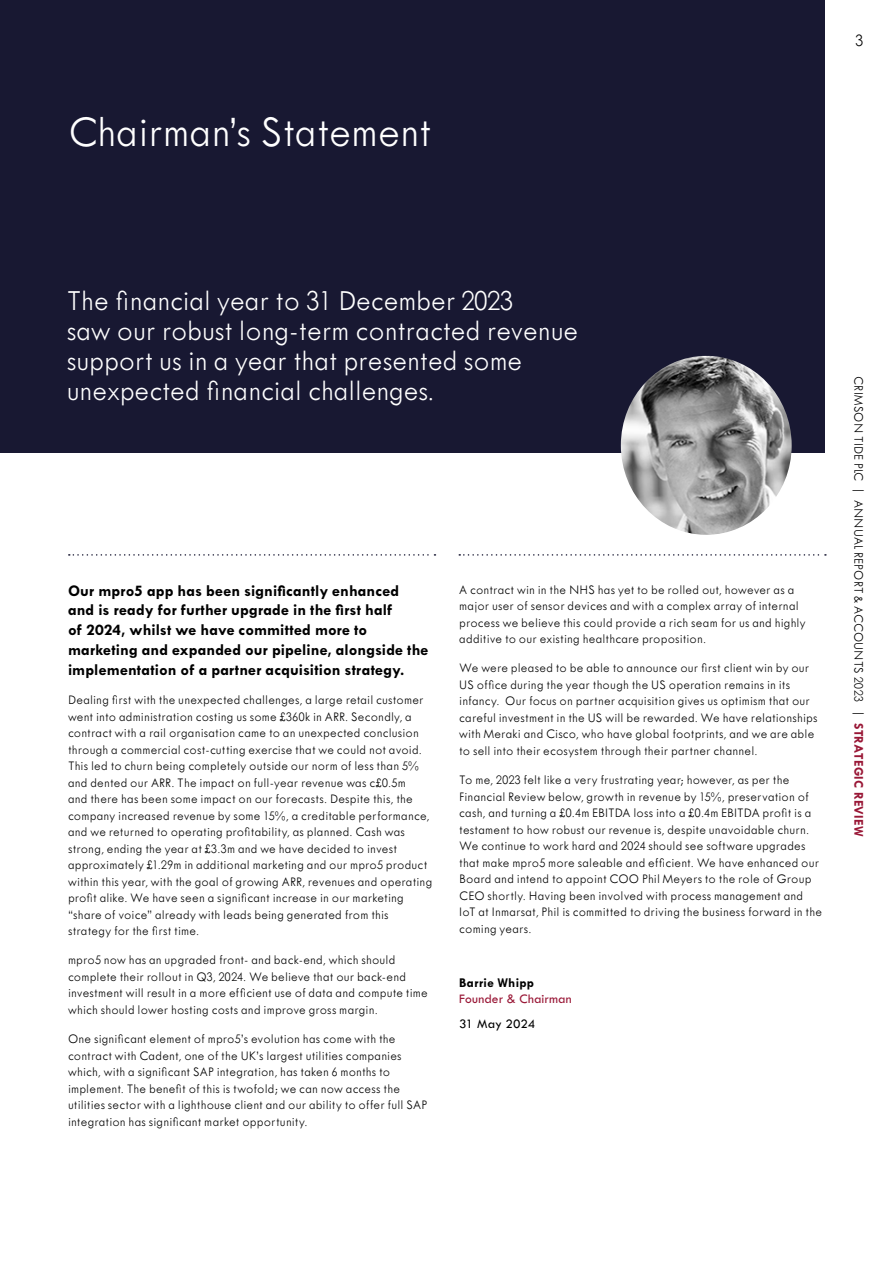
<style>
.page{position:relative;width:893px;height:1263px;background:#fff}
.page>*{position:absolute;margin:0;border:0;box-sizing:border-box;transform-origin:0 0}
.t1{font:300 45px "Tw Cen MT Std";color:#fff}
.t2{font:300 30px/30px "Tw Cen MT Std";color:#fff}
.t3{font:300 18px "Tw Cen MT Std";color:#000}
.t4{font:700 16.5px/19.8px "Tw Cen MT Std";letter-spacing:.005em;color:#000}
.t5{font:300 13.5px/16.5px "Tw Cen MT Std";letter-spacing:.015em;color:#000}
.t6{font:13.5px "Tw Cen MT Std";letter-spacing:.01em;color:#991736}
.t7{font:700 13.5px "Tw Cen MT Std";letter-spacing:.025em;color:#000}
.t8{font:13.5px "Tw Cen MT Std";letter-spacing:-.005em;color:#000}
.s1{font-weight:700;color:#991736}
</style>
<div class="page">
<div style="left:0;top:0;width:825px;height:453px;background:#181832"></div>
<svg style="left:459px;top:554px;width:367px;height:2px"></svg>
<svg style="left:69px;top:554px;width:366px;height:2px"></svg>
<img style="left:621px;top:356px;width:171px;height:179px">
<h1 class="t1" style="left:68px;top:107px;width:365px">Chairman’s Statement</h1>
<h3 class="t3" style="left:855px;top:30px;width:9px">3</h3>
<h2 class="t2" style="left:67px;top:285px;width:513px">The financial year to 31 December 2023<br>saw our robust long-term contracted revenue support us in a year that presented some unexpected financial challenges.</h2>
<p class="t4" style="left:68px;top:580px;width:362px">Our mpro5 app has been significantly enhanced and is ready for further upgrade in the first half<br>of 2024, whilst we have committed more to marketing and expanded our pipeline, alongside the implementation of a partner acquisition strategy.</p>
<p class="t5" style="left:68px;top:691px;width:366px">Dealing first with the unexpected challenges, a large retail customer went into administration costing us some £360k in ARR. Secondly, a contract with a rail organisation came to an unexpected conclusion through a commercial cost-cutting exercise that we could not avoid.<br>This led to churn being completely outside our norm of less than 5% and dented our ARR. The impact on full-year revenue was c£0.5m<br>and there has been some impact on our forecasts. Despite this, the company increased revenue by some 15%, a creditable performance, and we returned to operating profitability, as planned. Cash was strong, ending the year at £3.3m and we have decided to invest approximately £1.29m in additional marketing and our mpro5 product within this year, with the goal of growing ARR, revenues and operating profit alike. We have seen a significant increase in our marketing “share of voice” already with leads being generated from this strategy for the first time.</p>
<p class="t5" style="left:68px;top:952px;width:361px">mpro5 now has an upgraded front- and back-end, which should complete their rollout in Q3, 2024. We believe that our back-end investment will result in a more efficient use of data and compute time which should lower hosting costs and improve gross margin.</p>
<p class="t5" style="left:68px;top:1030px;width:361px">One significant element of mpro5’s evolution has come with the contract with Cadent, one of the UK’s largest utilities companies which, with a significant SAP integration, has taken 6 months to implement. The benefit of this is twofold; we can now access the utilities sector with a lighthouse client and our ability to offer full SAP integration has significant market opportunity.</p>
<p class="t5" style="left:459px;top:581px;width:348px">A contract win in the NHS has yet to be rolled out, however as a major user of sensor devices and with a complex array of internal process we believe this could provide a rich seam for us and highly additive to our existing healthcare proposition.</p>
<p class="t5" style="left:459px;top:660px;width:360px">We were pleased to be able to announce our first client win by our US office during the year though the US operation remains in its infancy. Our focus on partner acquisition gives us optimism that our careful investment in the US will be rewarded. We have relationships with Meraki and Cisco, who have global footprints, and we are able to sell into their ecosystem through their partner channel.</p>
<p class="t5" style="left:459px;top:771px;width:364px">To me, 2023 felt like a very frustrating year; however, as per the Financial Review below, growth in revenue by 15%, preservation of cash, and turning a £0.4m EBITDA loss into a £0.4m EBITDA profit is a testament to how robust our revenue is, despite unavoidable churn.<br>We continue to work hard and 2024 should see software upgrades that make mpro5 more saleable and efficient. We have enhanced our Board and intend to appoint COO Phil Meyers to the role of Group CEO shortly. Having been involved with process management and IoT at Inmarsat, Phil is committed to driving the business forward in the coming years.</p>
<p class="t7" style="left:459px;top:975px;width:76px">Barrie Whipp</p>
<p class="t6" style="left:459px;top:992px;width:114px">Founder &amp; Chairman</p>
<p class="t8" style="left:459px;top:1017px;width:77px">31 May 2024</p>
<p class="t5" style="left:867px;top:376px;width:462px;rotate:90deg">CRIMSON TIDE PLC | ANNUAL REPORT &amp; ACCOUNTS 2023 | <span class="s1">STRATEGIC REVIEW</span></p>
</div>
